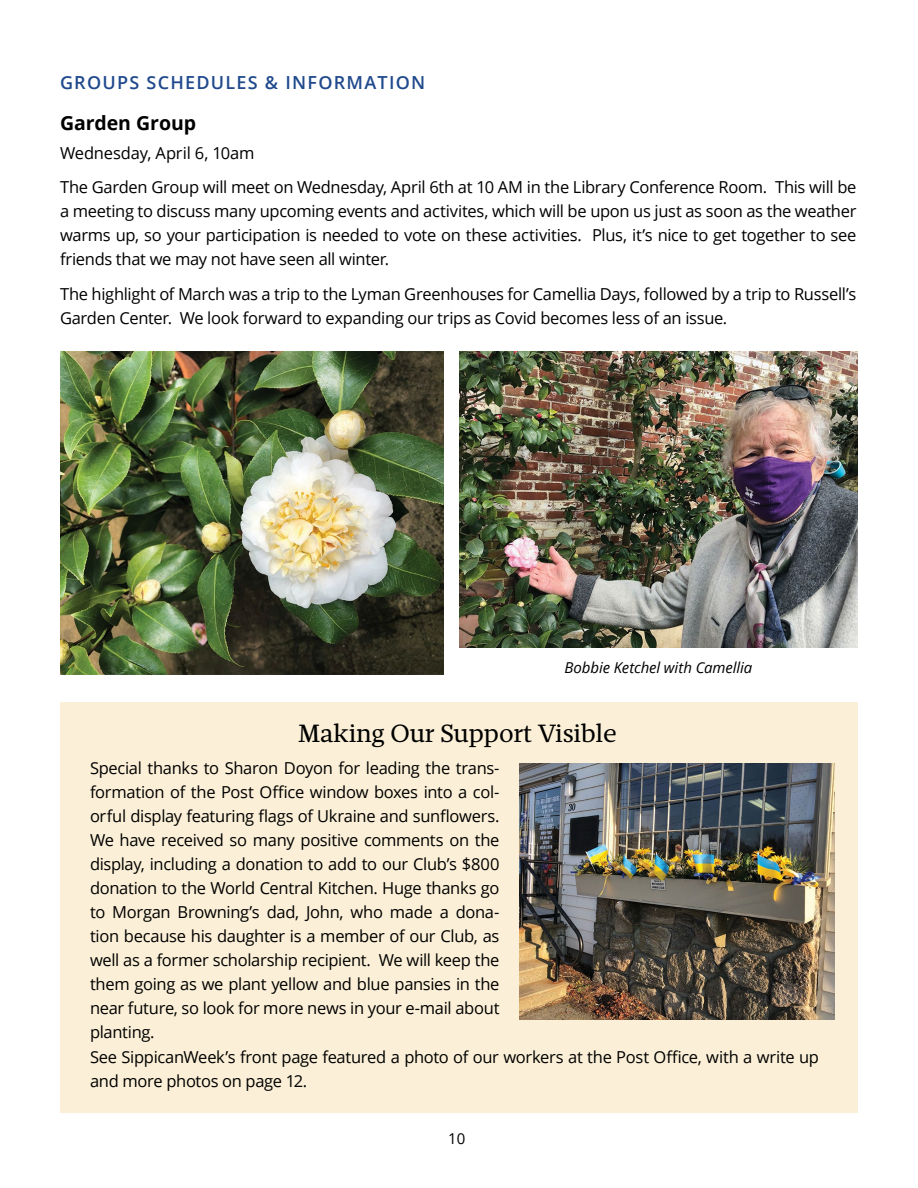
<style>
.page{position:relative;width:918px;height:1188px;background:#fff}
.page>*{position:absolute;margin:0;border:0;box-sizing:border-box;transform-origin:0 0}
.t1{font:25.5px "Mafra";letter-spacing:-.01em;color:#000}
.t2{font:700 19.5px "Open Sans";letter-spacing:-.005em;color:#000}
.t3{font:600 18px "Open Sans";letter-spacing:.07em;color:#204a8d}
.t4{font:16.5px/24px "Open Sans";letter-spacing:-.02em;color:#000}
.t5{font:italic 15px "Open Sans";letter-spacing:-.005em;color:#000}
.t6{font:15px "Open Sans";color:#000}
</style>
<div class="page">
<div style="left:60px;top:702px;width:798px;height:411px;background:#fbf0d7"></div>
<img style="left:459px;top:351px;width:399px;height:297px">
<img style="left:60px;top:351px;width:383px;height:323px">
<img style="left:519px;top:764px;width:315px;height:256px">
<p class="t3" style="left:60px;top:70px;width:367px">GROUPS SCHEDULES &amp; INFORMATION</p>
<p class="t2" style="left:60px;top:110px;width:138px">Garden Group</p>
<p class="t4" style="left:60px;top:135px;width:798px;line-height:34.5px">Wednesday, April 6, 10am<br>The Garden Group will meet on Wednesday, April 6th at 10 AM in the Library Conference Room. This will be</p>
<p class="t4" style="left:60px;top:199px;width:798px;text-align:justify">a meeting to discuss many upcoming events and activites, which will be upon us just as soon as the weather warms up, so your participation is needed to vote on these activities. Plus, it’s nice to get together to see friends that we may not have seen all winter.</p>
<p class="t4" style="left:60px;top:282px;width:798px">The highlight of March was a trip to the Lyman Greenhouses for Camellia Days, followed by a trip to Russell’s<br>Garden Center. We look forward to expanding our trips as Covid becomes less of an issue.</p>
<p class="t5" style="left:565px;top:657px;width:189px">Bobbie Ketchel with Camellia</p>
<h1 class="t1" style="left:298px;top:718px;width:320px">Making Our Support Visible</h1>
<p class="t4" style="left:90px;top:755px;width:731px">Special thanks to Sharon Doyon for leading the trans-<br>formation of the Post Office window boxes into a col-<br>orful display featuring flags of Ukraine and sunflowers.<br>We have received so many positive comments on the<br>display, including a donation to add to our Club’s $800<br>donation to the World Central Kitchen. Huge thanks go<br>to Morgan Browning’s dad, John, who made a dona-<br>tion because his daughter is a member of our Club, as<br>well as a former scholarship recipient. We will keep the<br>them going as we plant yellow and blue pansies in the<br>near future, so look for more news in your e-mail about<br>planting.<br>See SippicanWeek’s front page featured a photo of our workers at the Post Office, with a write up and more photos on page 12.</p>
<p class="t6" style="left:448px;top:1128px;width:19px">10</p>
</div>
